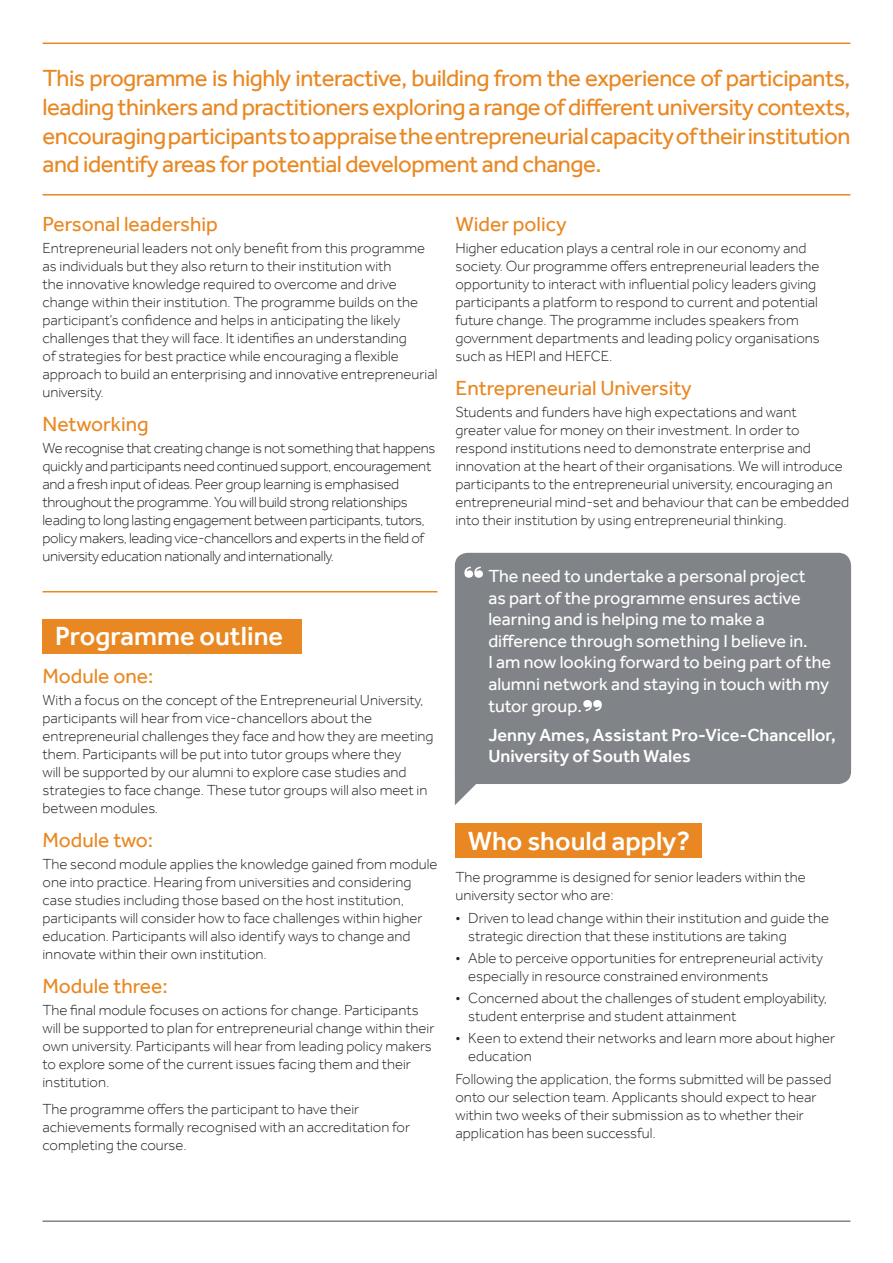
<style>
.page{position:relative;width:893px;height:1263px;background:#fff}
.page>*{position:absolute;margin:0;border:0;box-sizing:border-box;transform-origin:0 0}
.t1{font:500 27px "Effra";color:#fff}
.t2{font:24px/28.8px "Effra";letter-spacing:-.02em;color:#e98822;text-align:justify}
.t3{font:21px "Effra";color:#e98822}
.t4{font:18px/21.6px "Effra";color:#fff}
.t5{font:500 18px/21px "Effra";color:#fff}
.t6{font:300 15px/18px "Effra";color:#231f20}
.t7{font:300 15px/18px "Effra";letter-spacing:-.02em;color:#231f20}
</style>
<div class="page">
<div style="left:43px;top:619px;width:259px;height:35px;background:#e98822"></div>
<hr style="left:43px;top:1220px;width:807px;height:2px;background:#808387">
<hr style="left:43px;top:591px;width:394px;height:1px;background:#e98822">
<div style="left:455px;top:553px;width:396px;height:231px;background:#808387;border-radius:13px"></div>
<svg style="left:455px;top:775px;width:21px;height:30px"></svg>
<svg style="left:464px;top:567px;width:19px;height:11px"></svg>
<svg style="left:583px;top:700px;width:19px;height:11px"></svg>
<hr style="left:43px;top:43px;width:807px;height:1px;background:#e98822">
<hr style="left:43px;top:194px;width:807px;height:2px;background:#e98822">
<div style="left:455px;top:823px;width:247px;height:35px;background:#e98822"></div>
<p class="t2" style="left:43px;top:63px;width:809px">This programme is highly interactive, building from the experience of participants, leading thinkers and practitioners exploring a range of different university contexts, encouraging participants to appraise the entrepreneurial capacity of their institution and identify areas for potential development and change.</p>
<h3 class="t3" style="left:43px;top:212px;width:177px">Personal leadership</h3>
<p class="t6" style="left:43px;top:239px;width:396px">Entrepreneurial leaders not only benefit from this programme as individuals but they also return to their institution with<br>the innovative knowledge required to overcome and drive change within their institution. The programme builds on the participant’s confidence and helps in anticipating the likely challenges that they will face. It identifies an understanding<br>of strategies for best practice while encouraging a flexible approach to build an enterprising and innovative entrepreneurial university.</p>
<h3 class="t3" style="left:43px;top:412px;width:108px">Networking</h3>
<p class="t7" style="left:43px;top:439px;width:394px">We recognise that creating change is not something that happens quickly and participants need continued support, encouragement and a fresh input of ideas. Peer group learning is emphasised throughout the programme. You will build strong relationships leading to long lasting engagement between participants, tutors, policy makers, leading vice-chancellors and experts in the field of university education nationally and internationally.</p>
<h1 class="t1" style="left:55px;top:620px;width:229px">Programme outline</h1>
<h3 class="t3" style="left:43px;top:664px;width:112px">Module one:</h3>
<p class="t6" style="left:43px;top:691px;width:393px">With a focus on the concept of the Entrepreneurial University, participants will hear from vice-chancellors about the entrepreneurial challenges they face and how they are meeting them. Participants will be put into tutor groups where they<br>will be supported by our alumni to explore case studies and strategies to face change. These tutor groups will also meet in between modules.</p>
<h3 class="t3" style="left:43px;top:828px;width:112px">Module two:</h3>
<p class="t6" style="left:43px;top:855px;width:396px">The second module applies the knowledge gained from module one into practice. Hearing from universities and considering case studies including those based on the host institution, participants will consider how to face challenges within higher education. Participants will also identify ways to change and innovate within their own institution.</p>
<h3 class="t3" style="left:43px;top:974px;width:127px">Module three:</h3>
<p class="t6" style="left:43px;top:1001px;width:393px">The final module focuses on actions for change. Participants will be supported to plan for entrepreneurial change within their own university. Participants will hear from leading policy makers to explore some of the current issues facing them and their institution.</p>
<p class="t6" style="left:43px;top:1100px;width:369px">The programme offers the participant to have their achievements formally recognised with an accreditation for completing the course.</p>
<h3 class="t3" style="left:455px;top:212px;width:113px">Wider policy</h3>
<p class="t6" style="left:455px;top:239px;width:366px">Higher education plays a central role in our economy and society. Our programme offers entrepreneurial leaders the opportunity to interact with influential policy leaders giving participants a platform to respond to current and potential future change. The programme includes speakers from government departments and leading policy organisations such as HEPI and HEFCE.</p>
<h3 class="t3" style="left:455px;top:376px;width:238px">Entrepreneurial University</h3>
<p class="t6" style="left:455px;top:403px;width:395px">Students and funders have high expectations and want<br>greater value for money on their investment. In order to respond institutions need to demonstrate enterprise and innovation at the heart of their organisations. We will introduce participants to the entrepreneurial university, encouraging an entrepreneurial mind-set and behaviour that can be embedded into their institution by using entrepreneurial thinking.</p>
<p class="t4" style="left:488px;top:565px;width:344px">The need to undertake a personal project<br>as part of the programme ensures active learning and is helping me to make a difference through something I believe in.<br>I am now looking forward to being part of the alumni network and staying in touch with my tutor group.</p>
<p class="t5" style="left:488px;top:724px;width:349px">Jenny Ames, Assistant Pro-Vice-Chancellor,<br>University of South Wales</p>
<h1 class="t1" style="left:468px;top:824px;width:223px">Who should apply?</h1>
<p class="t6" style="left:455px;top:868px;width:352px">The programme is designed for senior leaders within the university sector who are:</p>
<p class="t6" style="left:468px;top:909px;width:362px;text-indent:-13px">• Driven to lead change within their institution and guide the strategic direction that these institutions are taking</p>
<p class="t6" style="left:468px;top:949px;width:356px;text-indent:-13px">• Able to perceive opportunities for entrepreneurial activity especially in resource constrained environments</p>
<p class="t6" style="left:468px;top:989px;width:360px;text-indent:-13px">• Concerned about the challenges of student employability, student enterprise and student attainment</p>
<p class="t6" style="left:468px;top:1029px;width:369px;text-indent:-13px">• Keen to extend their networks and learn more about higher education</p>
<p class="t6" style="left:455px;top:1070px;width:378px">Following the application, the forms submitted will be passed onto our selection team. Applicants should expect to hear within two weeks of their submission as to whether their application has been successful.</p>
</div>
